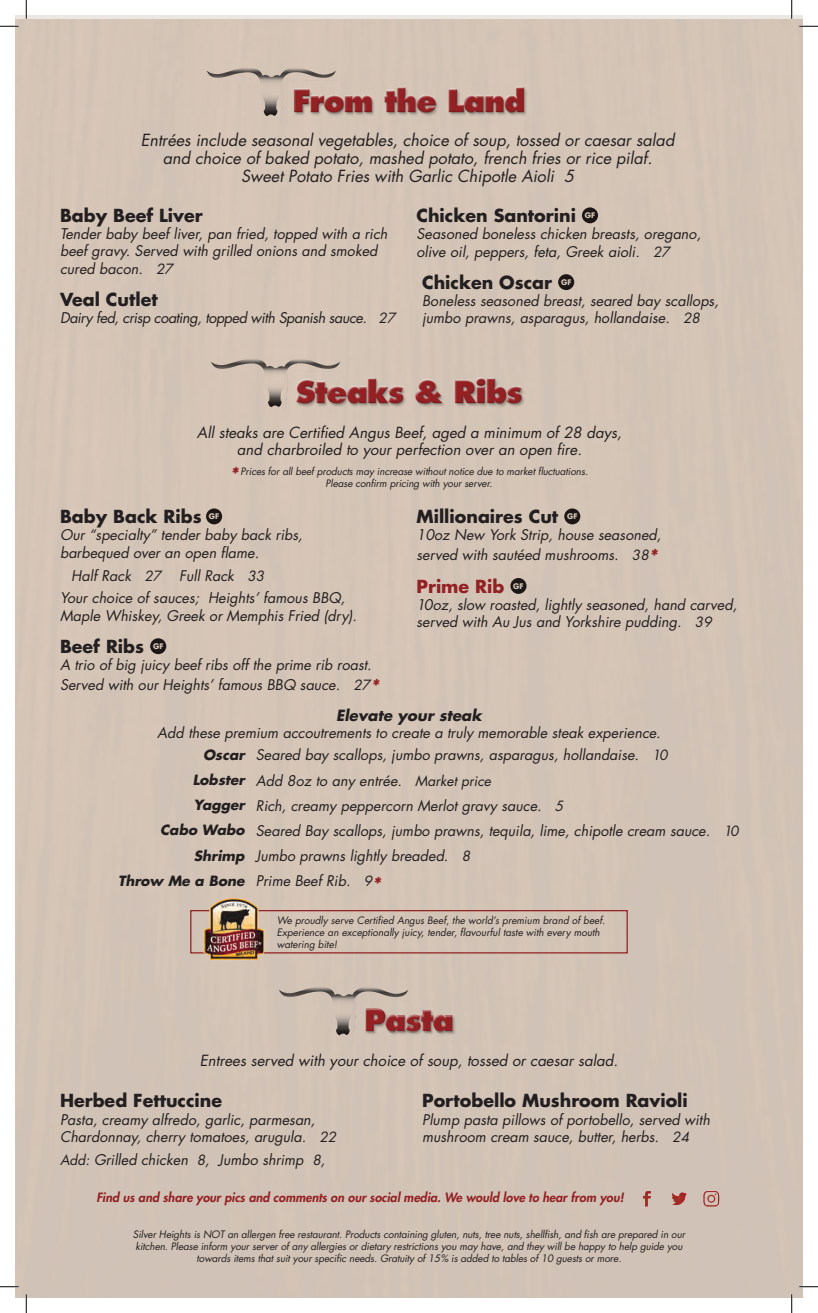
<style>
.page{position:relative;width:818px;height:1313px;background:#fff}
.page>*{position:absolute;margin:0;border:0;box-sizing:border-box;transform-origin:0 0}
.t1{font:800 33.38px "Futura Std";letter-spacing:-.06em;color:#a4191c;scale:.93 1}
.t2{font:800 30px "Futura Std";letter-spacing:-.03em;color:#932023}
.t3{font:700 17.5px "Futura Std";color:#231f20}
.t4{font:700 17.5px "Futura Std";color:#932023}
.t5{font:italic 16.25px/17.5px "Futura Std";color:#231f20;text-align:center}
.t6{font:italic 15px/16.1px "Futura Std";color:#231f20;text-align:center}
.t7{font:italic 700 15px "Futura Std";color:#231f20}
.t8{font:italic 14.38px/17.2px "Futura Std";color:#231f20}
.t9{font:italic 14.38px "Futura Std";letter-spacing:-.03em;color:#231f20}
.t10{font:italic 800 12.5px "Futura Std";color:#932023}
.t11{font:italic 10px/12px "Futura Std";letter-spacing:-.01em;color:#231f20;text-align:center}
.t12{font:700 7.5px "Futura Std";color:#fff}
.s1{font-size:13.75px}
.s2{font-weight:800;font-size:20px;color:#932023}
.s3{font-weight:700;font-size:13.75px}
</style>
<div class="page">
<div style="left:15px;top:19px;width:787px;height:1278px;background:#d3c4b6"></div>
<div style="left:190px;top:910px;width:437px;height:43px;border:1px solid #932023"></div>
<img style="left:202px;top:896px;width:63px;height:68px">
<div style="left:295px;top:88px;width:232px;height:28px;background:#231f20;opacity:.21"></div>
<div style="left:293px;top:86px;width:232px;height:27px;background:#d5c5b6"></div>
<div style="left:293px;top:87px;width:232px;height:27px;background:#231f20;opacity:.75"></div>
<svg style="left:206px;top:68px;width:132px;height:59px;background:#c7b7aa"></svg>
<div style="left:296px;top:379px;width:229px;height:28px;background:#231f20;opacity:.21"></div>
<div style="left:294px;top:377px;width:228px;height:27px;background:#d4c4b6"></div>
<div style="left:295px;top:378px;width:228px;height:27px;background:#231f20;opacity:.75"></div>
<svg style="left:211px;top:358px;width:132px;height:60px;background:#c7b7aa"></svg>
<div style="left:366px;top:1009px;width:90px;height:26px;background:#231f20;opacity:.21"></div>
<div style="left:364px;top:1007px;width:90px;height:24px;background:#d1c3b6"></div>
<div style="left:365px;top:1009px;width:89px;height:24px;background:#231f20;opacity:.75"></div>
<svg style="left:279px;top:986px;width:132px;height:59px;background:#c3b5a9"></svg>
<svg style="left:582px;top:207px;width:16px;height:16px"></svg>
<svg style="left:558px;top:274px;width:16px;height:16px"></svg>
<svg style="left:206px;top:508px;width:16px;height:16px"></svg>
<svg style="left:150px;top:638px;width:16px;height:16px"></svg>
<svg style="left:564px;top:508px;width:16px;height:16px"></svg>
<svg style="left:510px;top:578px;width:16px;height:16px"></svg>
<img style="left:629px;top:1182px;width:92px;height:28px">
<svg style="left:0;top:25px;width:19px;height:2px"></svg>
<svg style="left:799px;top:25px;width:19px;height:2px"></svg>
<svg style="left:0;top:1285px;width:19px;height:2px"></svg>
<svg style="left:799px;top:1285px;width:19px;height:2px"></svg>
<svg style="left:25px;top:0;width:2px;height:19px"></svg>
<svg style="left:25px;top:1294px;width:2px;height:18px"></svg>
<svg style="left:790px;top:0;width:2px;height:19px"></svg>
<svg style="left:790px;top:1294px;width:2px;height:18px"></svg>
<h1 class="t1" style="left:282px;top:77px;width:228px">silver heights</h1>
<h2 class="t2" style="left:292px;top:82px;width:234px">From the Land</h2>
<p class="t5" style="left:141px;top:132px;width:535px">Entrées include seasonal vegetables, choice of soup, tossed or caesar salad and choice of baked potato, mashed potato, french fries or rice pilaf.<br>Sweet Potato Fries with Garlic Chipotle Aioli 5</p>
<p class="t3" style="left:60px;top:204px;width:144px">Baby Beef Liver</p>
<p class="t8" style="left:60px;top:225px;width:329px">Tender baby beef liver, pan fried, topped with a rich beef gravy. Served with grilled onions and smoked cured bacon. <span class="s1">27</span></p>
<p class="t3" style="left:60px;top:288px;width:99px">Veal Cutlet</p>
<p class="t9" style="left:60px;top:309px;width:337px">Dairy fed, crisp coating, topped with Spanish sauce. <span class="s1">27</span></p>
<p class="t3" style="left:416px;top:204px;width:161px">Chicken Santorini</p>
<p class="t12" style="left:584px;top:210px;width:12px">GF</p>
<p class="t8" style="left:416px;top:226px;width:286px">Seasoned boneless chicken breasts, oregano, olive oil, peppers, feta, Greek aioli. <span class="s1">27</span></p>
<p class="t3" style="left:422px;top:271px;width:131px">Chicken Oscar</p>
<p class="t12" style="left:561px;top:277px;width:12px">GF</p>
<p class="t8" style="left:422px;top:292px;width:298px">Boneless seasoned breast, seared bay scallops, jumbo prawns, asparagus, hollandaise. <span class="s1">28</span></p>
<h1 class="t1" style="left:286px;top:368px;width:228px">silver heights</h1>
<h2 class="t2" style="left:296px;top:373px;width:228px">Steaks &amp; Ribs</h2>
<p class="t6" style="left:197px;top:425px;width:426px">All steaks are Certified Angus Beef, aged a minimum of 28 days, and charbroiled to your perfection over an open fire.</p>
<p class="t11" style="left:230px;top:465px;width:359px"><span class="s2">*</span> Prices for all beef products may increase without notice due to market fluctuations.<br>Please confirm pricing with your server.</p>
<p class="t3" style="left:60px;top:505px;width:143px">Baby Back Ribs</p>
<p class="t12" style="left:209px;top:511px;width:12px">GF</p>
<p class="t8" style="left:60px;top:526px;width:244px">Our “specialty” tender baby back ribs, barbequed over an open flame.</p>
<p class="t8" style="left:60px;top:564px;width:287px;line-height:22.9px;text-indent:11px">Half Rack <span class="s1">27</span> Full Rack <span class="s1">33<br></span>Your choice of sauces; Heights’ famous BBQ,</p>
<p class="t8" style="left:60px;top:607px;width:298px">Maple Whiskey, Greek or Memphis Fried (dry).</p>
<p class="t3" style="left:60px;top:634px;width:86px">Beef Ribs</p>
<p class="t12" style="left:153px;top:641px;width:12px">GF</p>
<p class="t8" style="left:60px;top:655px;width:320px;line-height:20px">A trio of big juicy beef ribs off the prime rib roast.<br>Served with our Heights’ famous BBQ sauce. <span class="s1">27</span><span class="s2">*</span></p>
<p class="t3" style="left:416px;top:505px;width:143px">Millionaires Cut</p>
<p class="t12" style="left:567px;top:511px;width:12px">GF</p>
<p class="t8" style="left:416px;top:525px;width:246px;line-height:20px">10oz New York Strip, house seasoned, served with sautéed mushrooms. <span class="s1">38</span><span class="s2">*</span></p>
<p class="t4" style="left:416px;top:574px;width:89px">Prime Rib</p>
<p class="t12" style="left:513px;top:581px;width:12px">GF</p>
<p class="t8" style="left:416px;top:596px;width:322px">10oz, slow roasted, lightly seasoned, hand carved, served with Au Jus and Yorkshire pudding. <span class="s1">39</span></p>
<p class="t7" style="left:336px;top:705px;width:147px">Elevate your steak</p>
<p class="t8" style="left:203px;top:721px;width:466px;line-height:22.5px;text-indent:-46px">Add these premium accoutrements to create a truly memorable steak experience.<br><span class="s3">Oscar</span> Seared bay scallops, jumbo prawns, asparagus, hollandaise. <span class="s1">10</span></p>
<p class="t8" style="left:193px;top:772px;width:300px"><span class="s3">Lobster</span> Add 8oz to any entrée. <span class="s1">Market price</span></p>
<p class="t8" style="left:193px;top:797px;width:371px"><span class="s3">Yagger</span> Rich, creamy peppercorn Merlot gravy sauce. <span class="s1">5</span></p>
<p class="t8" style="left:160px;top:822px;width:580px"><span class="s3">Cabo Wabo</span> Seared Bay scallops, jumbo prawns, tequila, lime, chipotle cream sauce. <span class="s1">10</span></p>
<p class="t8" style="left:194px;top:847px;width:278px"><span class="s3">Shrimp</span> Jumbo prawns lightly breaded. <span class="s1">8</span></p>
<p class="t8" style="left:118px;top:872px;width:264px"><span class="s3">Throw Me a Bone</span> Prime Beef Rib. <span class="s1">9</span><span class="s2">*</span></p>
<p class="t11" style="left:277px;top:914px;width:330px;text-align:left">We proudly serve Certified Angus Beef, the world’s premium brand of beef.<br>Experience an exceptionally juicy, tender, flavourful taste with every mouth watering bite!</p>
<h1 class="t1" style="left:354px;top:995px;width:228px">silver heights</h1>
<h2 class="t2" style="left:364px;top:1001px;width:91px">Pasta</h2>
<p class="t6" style="left:200px;top:1052px;width:419px">Entrees served with your choice of soup, tossed or caesar salad.</p>
<p class="t3" style="left:60px;top:1089px;width:163px">Herbed Fettuccine</p>
<p class="t8" style="left:60px;top:1110px;width:278px">Pasta, creamy alfredo, garlic, parmesan,<br>Chardonnay, cherry tomatoes, arugula. <span class="s1">22</span></p>
<p class="t8" style="left:60px;top:1150px;width:267px"><span class="s1">Add:</span> Grilled chicken <span class="s1">8</span>, Jumbo shrimp <span class="s1">8</span>,</p>
<p class="t3" style="left:422px;top:1089px;width:267px">Portobello Mushroom Ravioli</p>
<p class="t8" style="left:422px;top:1110px;width:289px">Plump pasta pillows of portobello, served with mushroom cream sauce, butter, herbs. <span class="s1">24</span></p>
<p class="t10" style="left:96px;top:1189px;width:529px">Find us and share your pics and comments on our social media. We would love to hear from you!</p>
<p class="t11" style="left:133px;top:1228px;width:553px">Silver Heights is NOT an allergen free restaurant. Products containing gluten, nuts, tree nuts, shellfish, and fish are prepared in our kitchen. Please inform your server of any allergies or dietary restrictions you may have, and they will be happy to help guide you towards items that suit your specific needs. Gratuity of 15% is added to tables of 10 guests or more.</p>
</div>
